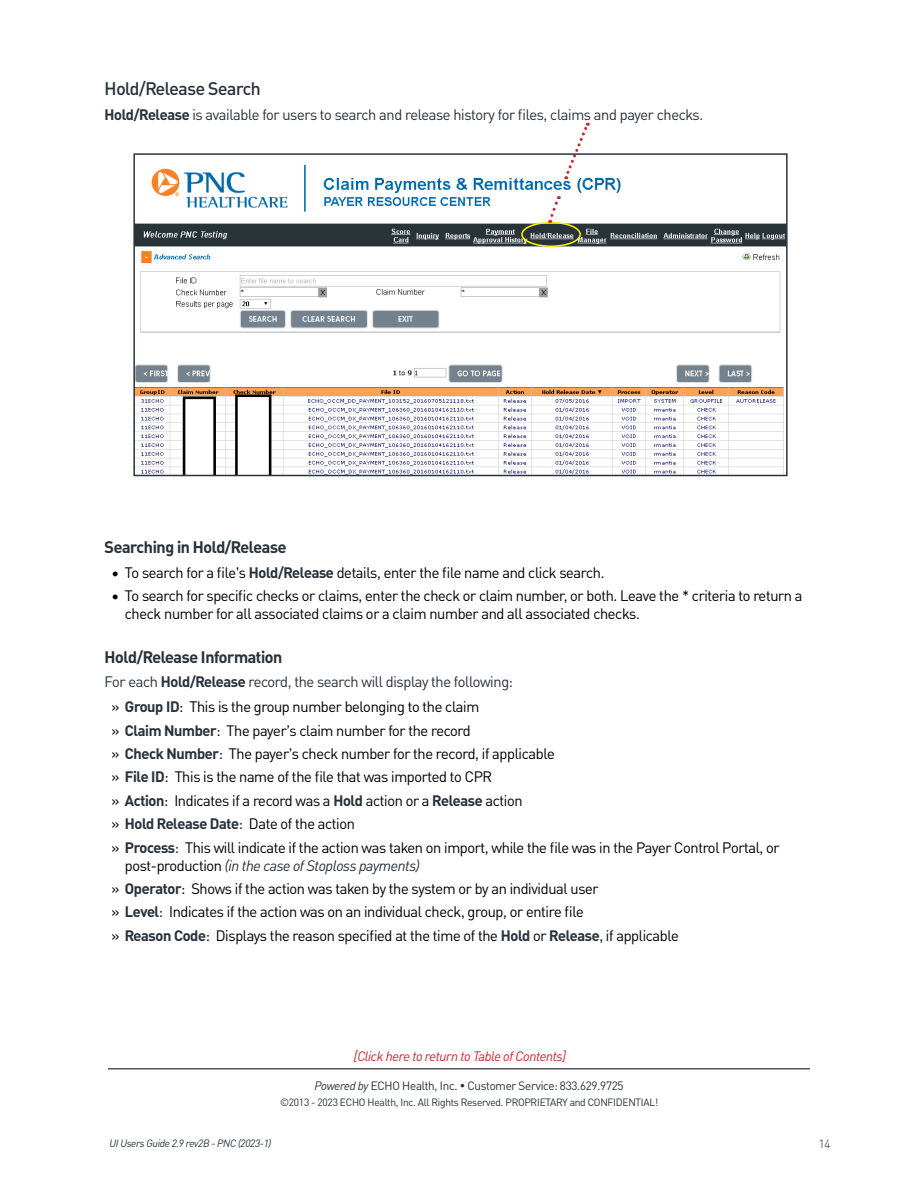
<style>
.page{position:relative;width:918px;height:1188px;background:#fff}
.page>*{position:absolute;margin:0;border:0;box-sizing:border-box;transform-origin:0 0}
.Heading_1{font:500 18px "PNC Brand";letter-spacing:-.02em;color:#28323b}
.Subheading_1{font:700 16.5px "PNC Brand";letter-spacing:-.02em;color:#28323b}
.t1{font:15px/18px "PNC Brand";letter-spacing:-.02em;color:#000}
.t2{font:15px "PNC Brand";letter-spacing:-.02em;color:#28323b}
.t3{font:italic 13.5px "PNC Brand";letter-spacing:-.02em;color:#d2232a}
.t4{font:12px "PNC Brand";letter-spacing:-.02em;color:#28323b}
.t5{font:300 12px "PNC Brand";color:#28323b}
.t6{font:10.5px "PNC Brand";letter-spacing:-.02em;color:#28323b}
.t7{font:italic 10.5px "PNC Brand";letter-spacing:-.02em;color:#28323b}
.s1{font-weight:700}
.s2{font-weight:700;color:#28323b}
.s3{font-style:italic;color:#28323b}
.s4{font-style:italic}
</style>
<div class="page">
<hr style="left:108px;top:1068px;width:702px;height:1px;background:#000">
<img style="left:136px;top:164px;width:649px;height:309px">
<div style="left:133px;top:153px;width:655px;height:323px;border:2px solid #2b333e"></div>
<div style="left:521px;top:222px;width:60px;height:25px;border:2px solid #fff200;border-radius:50%"></div>
<svg style="left:548px;top:196px;width:13px;height:27px"></svg>
<svg style="left:564px;top:123px;width:26px;height:56px"></svg>
<p class="Heading_1" style="left:105px;top:77px;width:157px">Hold/Release Search</p>
<p class="t2" style="left:105px;top:105px;width:600px"><span class="s1">Hold/Release</span> is available for users to search and release history for files, claims and payer checks.</p>
<p class="Subheading_1" style="left:105px;top:536px;width:183px">Searching in Hold/Release</p>
<p class="t1" style="left:111px;top:563px;width:495px">• To search for a file’s <span class="s2">Hold/Release</span> details, enter the file name and click search.</p>
<p class="t1" style="left:125px;top:587px;width:679px;text-indent:-14px">• To search for specific checks or claims, enter the check or claim number, or both. Leave the * criteria to return a check number for all associated claims or a claim number and all associated checks.</p>
<p class="Subheading_1" style="left:105px;top:646px;width:179px">Hold/Release Information</p>
<p class="t2" style="left:105px;top:673px;width:410px">For each <span class="s1">Hold/Release</span> record, the search will display the following:</p>
<p class="t1" style="left:111px;top:697px;width:369px">» <span class="s2">Group ID</span>: This is the group number belonging to the claim</p>
<p class="t1" style="left:111px;top:721px;width:361px">» <span class="s2">Claim Number</span>: The payer’s claim number for the record</p>
<p class="t1" style="left:111px;top:744px;width:445px">» <span class="s2">Check Number</span>: The payer’s check number for the record, if applicable</p>
<p class="t1" style="left:111px;top:768px;width:382px">» <span class="s2">File ID</span>: This is the name of the file that was imported to CPR</p>
<p class="t1" style="left:111px;top:791px;width:413px">» <span class="s2">Action</span>: Indicates if a record was a <span class="s2">Hold</span> action or a <span class="s2">Release</span> action</p>
<p class="t1" style="left:111px;top:814px;width:245px">» <span class="s2">Hold Release Date</span>: Date of the action</p>
<p class="t1" style="left:125px;top:838px;width:656px;text-indent:-14px">» <span class="s2">Process</span>: This will indicate if the action was taken on import, while the file was in the Payer Control Portal, or post-production <span class="s3">(in the case of Stoploss payments)</span></p>
<p class="t1" style="left:111px;top:879px;width:489px">» <span class="s2">Operator</span>: Shows if the action was taken by the system or by an individual user</p>
<p class="t1" style="left:111px;top:903px;width:474px">» <span class="s2">Level</span>: Indicates if the action was on an individual check, group, or entire file</p>
<p class="t1" style="left:111px;top:926px;width:569px">» <span class="s2">Reason Code</span>: Displays the reason specified at the time of the <span class="s2">Hold</span> or <span class="s2">Release</span>, if applicable</p>
<p class="t3" style="left:354px;top:1048px;width:214px">[Click here to return to Table of Contents]</p>
<p class="t4" style="left:315px;top:1078px;width:310px"><span class="s4">Powered by</span> ECHO Health, Inc. • Customer Service: 833.629.9725</p>
<p class="t6" style="left:280px;top:1096px;width:380px">©2013 - 2023 ECHO Health, Inc. All Rights Reserved. PROPRIETARY and CONFIDENTIAL!</p>
<p class="t7" style="left:110px;top:1136px;width:163px">UI Users Guide 2.9 rev2B - PNC (2023-1)</p>
<p class="t5" style="left:819px;top:1136px;width:13px">14</p>
</div>
